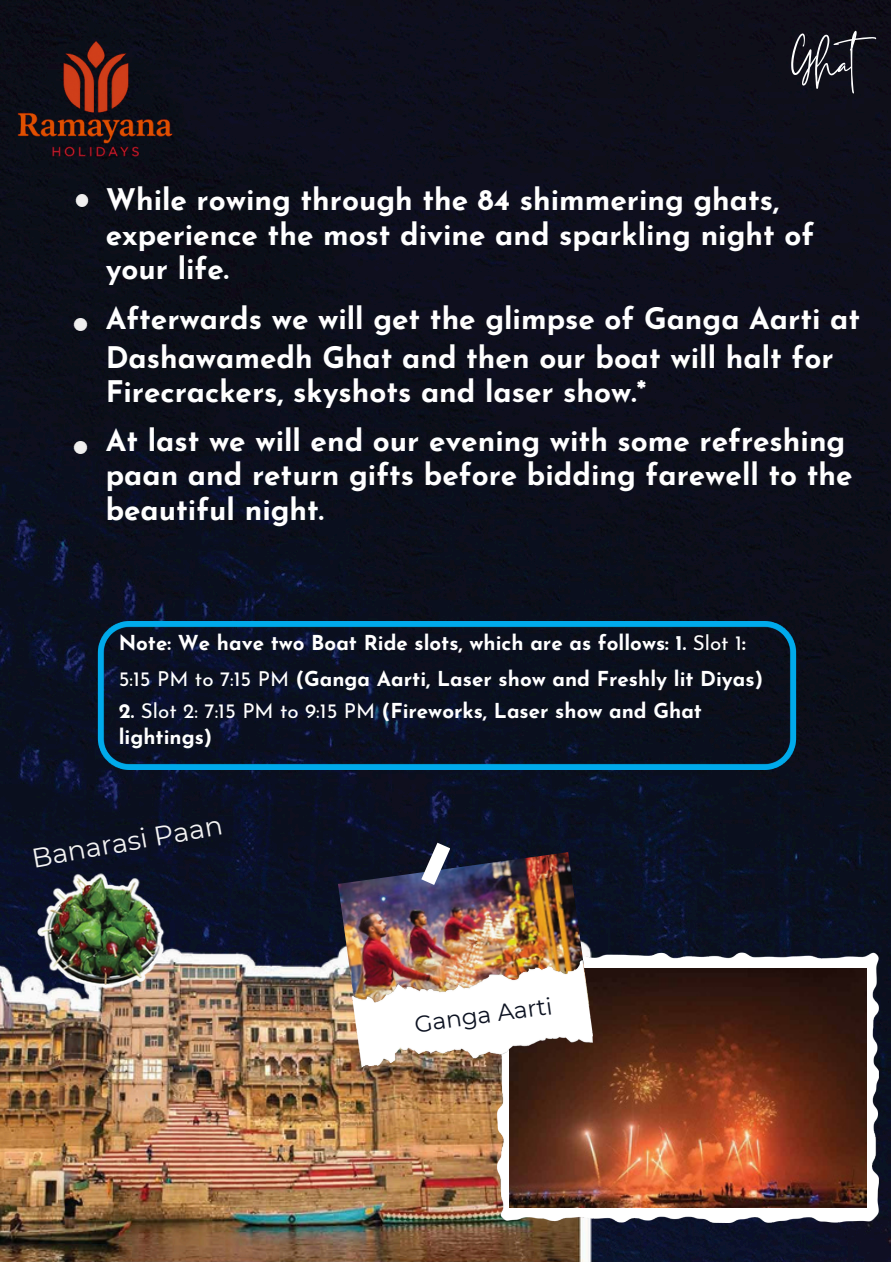
<style>
.page{position:relative;width:891px;height:1262px;background:#fff}
.page>*{position:absolute;margin:0;border:0;box-sizing:border-box;transform-origin:0 0}
.t1{font:64.6px "Themysion";color:#fff}
.t2{font:700 29.8px/34.4px "Josefin Sans";color:#fff}
.t3{font:26.8px "Montserrat";color:#f3f3f3}
.t4{font:23.4px "Montserrat";color:#0d1322}
.t5{font:700 20.6px/36px "Josefin Sans";color:#fff}
.s1{font-weight:400}
</style>
<div class="page">
<img style="left:0;top:0;width:891px;height:1261px">
<img style="left:0;top:822px;width:596px;height:439px">
<img style="left:497px;top:952px;width:381px;height:270px">
<img style="left:509px;top:968px;width:357px;height:239px">
<svg style="left:74px;top:318px;width:13px;height:12px"></svg>
<svg style="left:74px;top:442px;width:13px;height:12px"></svg>
<img style="left:75px;top:200px;width:14px;height:6px">
<img style="left:338px;top:852px;width:251px;height:185px">
<img style="left:352px;top:960px;width:240px;height:107px">
<svg style="left:421px;top:842px;width:29px;height:43px"></svg>
<img style="left:97px;top:621px;width:699px;height:148px">
<img style="left:0;top:861px;width:211px;height:142px">
<img style="left:0;top:8px;width:192px;height:192px">
<p class="t1" style="left:789px;top:15px;width:105px">Ghat</p>
<h3 class="t2" style="left:106px;top:186px;width:710px">While rowing through the 84 shimmering ghats, experience the most divine and sparkling night of your life.</h3>
<h3 class="t2" style="left:106px;top:302px;width:756px;line-height:39px">Afterwards we will get the glimpse of Ganga Aarti at<br>Dashawamedh Ghat and then our boat will halt for</h3>
<h3 class="t2" style="left:106px;top:371px;width:741px;line-height:48px">Firecrackers, skyshots and laser show.*<br>At last we will end our evening with some refreshing</h3>
<h3 class="t2" style="left:106px;top:460px;width:748px">paan and return gifts before bidding farewell to the beautiful night.</h3>
<p class="t5" style="left:119px;top:627px;width:646px">Note: We have two Boat Ride slots, which are as follows: 1. <span class="s1">Slot 1</span>:<br><span class="s1">5:15 PM to 7:15 PM</span> (Ganga Aarti, Laser show and Freshly lit Diyas)</p>
<h4 class="t5" style="left:119px;top:700px;width:585px;line-height:25.6px">2. <span class="s1">Slot 2: 7:15 PM to 9:15 PM</span> (Fireworks, Laser show and Ghat lightings)</h4>
<p class="t3" style="left:29px;top:842px;width:195px;rotate:-10deg">Banarasi Paan</p>
<p class="t4" style="left:413px;top:1010px;width:141px;rotate:-8deg">Ganga Aarti</p>
</div>
